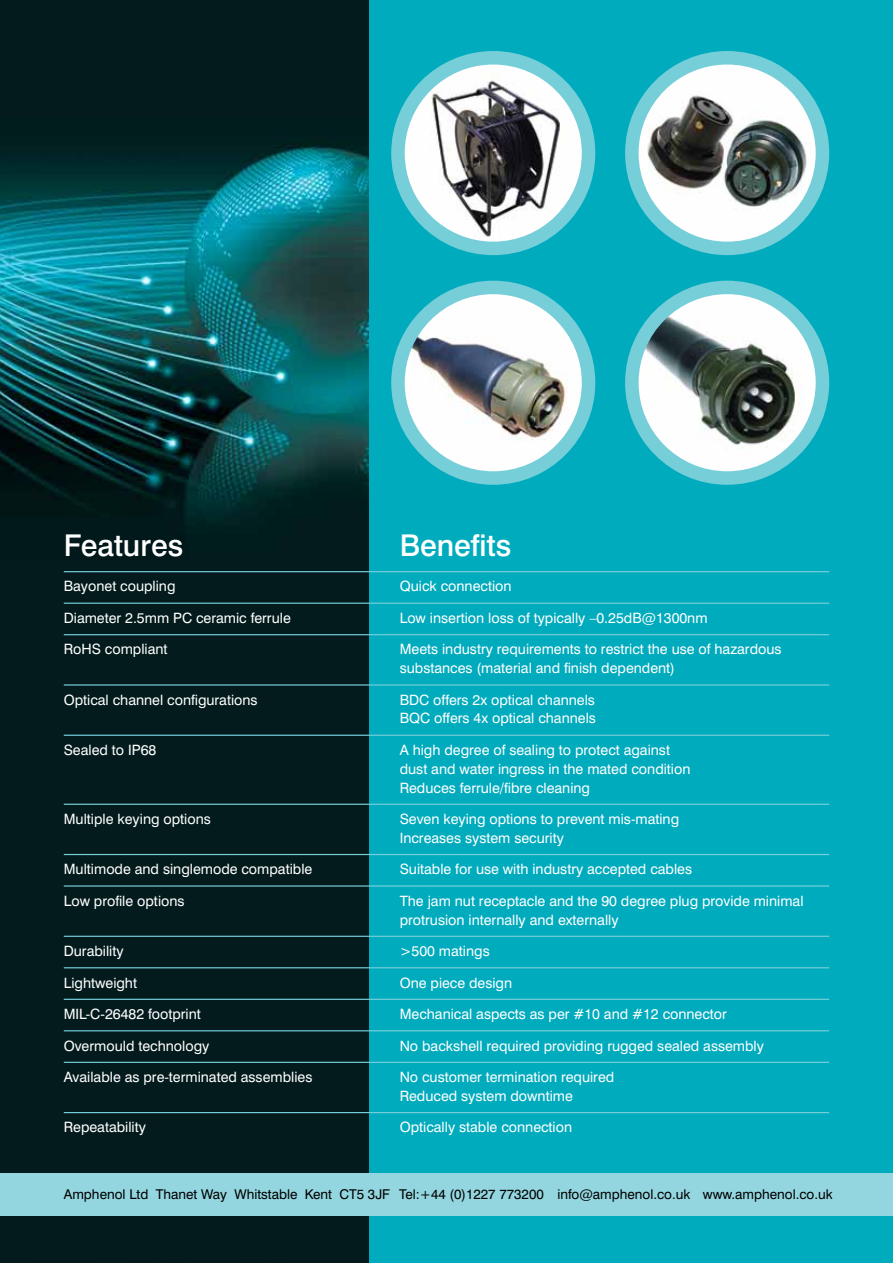
<style>
.page{position:relative;width:893px;height:1263px;background:#fff}
.page>*{position:absolute;margin:0;border:0;box-sizing:border-box;transform-origin:0 0}
.t1{font:500 30px "Swiss 721 BT";color:#fff}
.t2{font:14.25px/18.8px "Swiss 721 BT";color:#fff}
.t3{font:13.5px "Swiss 721 BT";color:#000}
</style>
<div class="page">
<img style="left:0;top:0;width:370px;height:1263px">
<div style="left:370px;top:0;width:523px;height:1263px;background:#00abbd"></div>
<div style="left:0;top:1174px;width:893px;height:42px;background:#93d6df"></div>
<img style="left:398px;top:58px;width:191px;height:190px;border-radius:95px">
<div style="left:391px;top:51px;width:204px;height:204px;border:14px solid #76ced9;border-radius:50%"></div>
<img style="left:398px;top:287px;width:191px;height:191px;border-radius:95px">
<div style="left:391px;top:281px;width:204px;height:204px;border:14px solid #76ced9;border-radius:50%"></div>
<img style="left:632px;top:58px;width:190px;height:190px;border-radius:95px">
<div style="left:625px;top:51px;width:204px;height:204px;border:14px solid #76ced9;border-radius:50%"></div>
<img style="left:632px;top:287px;width:190px;height:191px;border-radius:95px">
<div style="left:625px;top:281px;width:204px;height:204px;border:14px solid #76ced9;border-radius:50%"></div>
<hr style="left:370px;top:571px;width:459px;height:1px;background:#76ced9">
<hr style="left:370px;top:603px;width:459px;height:1px;background:#76ced9">
<hr style="left:370px;top:634px;width:459px;height:1px;background:#76ced9">
<hr style="left:370px;top:684px;width:459px;height:1px;background:#76ced9">
<hr style="left:370px;top:735px;width:459px;height:1px;background:#76ced9">
<hr style="left:370px;top:804px;width:459px;height:1px;background:#76ced9">
<hr style="left:370px;top:854px;width:459px;height:1px;background:#76ced9">
<hr style="left:370px;top:885px;width:459px;height:2px;background:#76ced9">
<hr style="left:370px;top:936px;width:459px;height:1px;background:#76ced9">
<hr style="left:370px;top:967px;width:459px;height:1px;background:#76ced9">
<hr style="left:370px;top:999px;width:459px;height:1px;background:#76ced9">
<hr style="left:370px;top:1030px;width:459px;height:1px;background:#76ced9">
<hr style="left:370px;top:1062px;width:459px;height:1px;background:#76ced9">
<hr style="left:370px;top:1112px;width:459px;height:1px;background:#76ced9">
<hr style="left:64px;top:571px;width:306px;height:1px;background:#76ced9">
<hr style="left:64px;top:603px;width:306px;height:1px;background:#76ced9">
<hr style="left:64px;top:634px;width:306px;height:1px;background:#76ced9">
<hr style="left:64px;top:684px;width:306px;height:1px;background:#76ced9">
<hr style="left:64px;top:735px;width:306px;height:1px;background:#76ced9">
<hr style="left:64px;top:804px;width:306px;height:1px;background:#76ced9">
<hr style="left:64px;top:854px;width:306px;height:1px;background:#76ced9">
<hr style="left:64px;top:885px;width:306px;height:2px;background:#76ced9">
<hr style="left:64px;top:936px;width:306px;height:1px;background:#76ced9">
<hr style="left:64px;top:967px;width:306px;height:1px;background:#76ced9">
<hr style="left:64px;top:999px;width:306px;height:1px;background:#76ced9">
<hr style="left:64px;top:1030px;width:306px;height:1px;background:#76ced9">
<hr style="left:64px;top:1062px;width:306px;height:1px;background:#76ced9">
<hr style="left:64px;top:1112px;width:306px;height:1px;background:#76ced9">
<h1 class="t1" style="left:64px;top:527px;width:121px">Features</h1>
<p class="t2" style="left:64px;top:577px;width:113px">Bayonet coupling</p>
<p class="t2" style="left:64px;top:608px;width:229px">Diameter 2.5mm PC ceramic ferrule</p>
<p class="t2" style="left:64px;top:640px;width:105px">RoHS compliant</p>
<p class="t2" style="left:64px;top:690px;width:195px">Optical channel configurations</p>
<p class="t2" style="left:64px;top:740px;width:94px">Sealed to IP68</p>
<p class="t2" style="left:64px;top:809px;width:149px">Multiple keying options</p>
<p class="t2" style="left:64px;top:860px;width:250px">Multimode and singlemode compatible</p>
<p class="t2" style="left:64px;top:891px;width:122px">Low profile options</p>
<p class="t2" style="left:64px;top:941px;width:61px">Durability</p>
<p class="t2" style="left:64px;top:973px;width:75px">Lightweight</p>
<p class="t2" style="left:64px;top:1004px;width:139px">MIL-C-26482 footprint</p>
<p class="t2" style="left:64px;top:1036px;width:147px">Overmould technology</p>
<p class="t2" style="left:64px;top:1067px;width:250px">Available as pre-terminated assemblies</p>
<p class="t2" style="left:64px;top:1118px;width:84px">Repeatability</p>
<h1 class="t1" style="left:400px;top:527px;width:113px">Benefits</h1>
<p class="t2" style="left:400px;top:577px;width:113px">Quick connection</p>
<p class="t2" style="left:400px;top:608px;width:309px">Low insertion loss of typically –0.25dB@1300nm</p>
<p class="t2" style="left:400px;top:640px;width:383px">Meets industry requirements to restrict the use of hazardous substances (material and finish dependent)</p>
<p class="t2" style="left:400px;top:690px;width:198px">BDC offers 2x optical channels<br>BQC offers 4x optical channels</p>
<p class="t2" style="left:400px;top:740px;width:292px">A high degree of sealing to protect against dust and water ingress in the mated condition<br>Reduces ferrule/fibre cleaning</p>
<p class="t2" style="left:400px;top:809px;width:281px">Seven keying options to prevent mis-mating<br>Increases system security</p>
<p class="t2" style="left:400px;top:860px;width:294px">Suitable for use with industry accepted cables</p>
<p class="t2" style="left:400px;top:891px;width:405px">The jam nut receptacle and the 90 degree plug provide minimal protrusion internally and externally</p>
<p class="t2" style="left:400px;top:941px;width:92px">&gt;500 matings</p>
<p class="t2" style="left:400px;top:973px;width:114px">One piece design</p>
<p class="t2" style="left:400px;top:1004px;width:329px">Mechanical aspects as per #10 and #12 connector</p>
<p class="t2" style="left:400px;top:1036px;width:366px">No backshell required providing rugged sealed assembly</p>
<p class="t2" style="left:400px;top:1067px;width:216px">No customer termination required<br>Reduced system downtime</p>
<p class="t2" style="left:400px;top:1118px;width:174px">Optically stable connection</p>
<p class="t3" style="left:64px;top:1186px;width:771px">Amphenol Ltd Thanet Way Whitstable Kent CT5 3JF Tel:+44 (0)1227 773200 info@amphenol.co.uk www.amphenol.co.uk</p>
</div>
